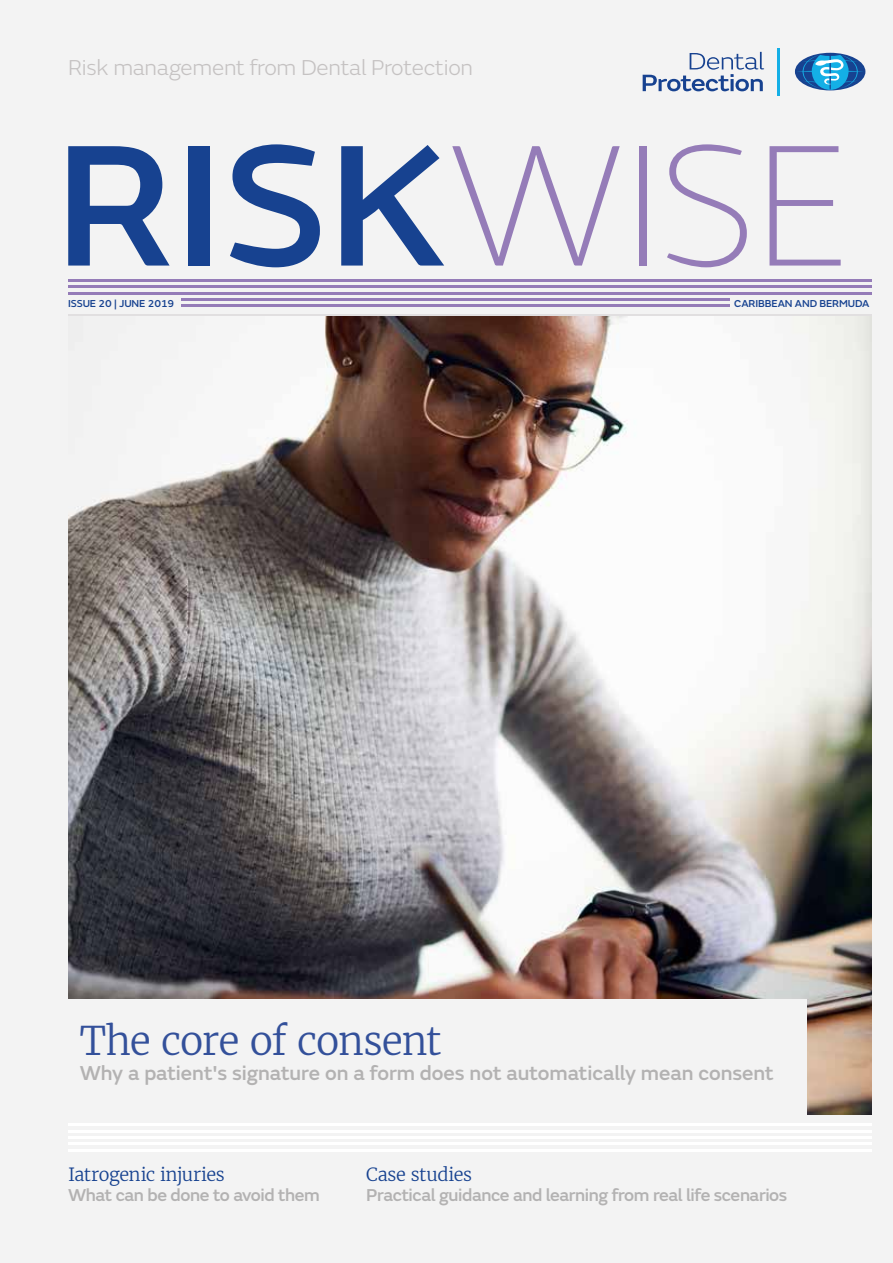
<style>
.page{position:relative;width:893px;height:1263px;background:#f3f3f3}
.page>*{position:absolute;margin:0;border:0;box-sizing:border-box;transform-origin:0 0}
.t1{font:500 180px "FS Emeric";color:#174290}
.t2{font:300 39px "Merriweather";letter-spacing:-.03em;color:#33509a}
.Subtitle{font:300 22.5px "FS Emeric";letter-spacing:-.01em;color:#c5c2c2}
.t3{font:500 21px "FS Emeric";letter-spacing:-.005em;color:#b3b2b2}
.t4{font:500 18px "FS Emeric";letter-spacing:-.025em;color:#b3b2b2}
.t5{font:300 18px "Merriweather";letter-spacing:-.02em;color:#174290}
.Subtitle-2{font:500 10.5px "FS Emeric";letter-spacing:-.01em;color:#174290}
.s1{font-weight:100;color:#957cb8}
</style>
<div class="page">
<img style="left:68px;top:316px;width:804px;height:799px">
<div style="left:60px;top:1000px;width:747px;height:115px;background:#f3f3f3"></div>
<hr style="left:68px;top:1123px;width:804px;height:3px;background:#fff">
<hr style="left:68px;top:1130px;width:804px;height:2px;background:#fff">
<hr style="left:68px;top:1136px;width:804px;height:3px;background:#fff">
<hr style="left:68px;top:1142px;width:804px;height:3px;background:#fff">
<hr style="left:68px;top:1149px;width:804px;height:3px;background:#fff">
<hr style="left:68px;top:279px;width:804px;height:3px;background:#957cb8">
<hr style="left:68px;top:285px;width:804px;height:3px;background:#957cb8">
<hr style="left:68px;top:292px;width:804px;height:3px;background:#957cb8">
<hr style="left:181px;top:298px;width:549px;height:3px;background:#957cb8">
<hr style="left:181px;top:304px;width:549px;height:3px;background:#957cb8">
<hr style="left:777px;top:48px;width:3px;height:48px;background:#14afe6">
<svg style="left:796px;top:53px;width:68px;height:37px"></svg>
<svg style="left:643px;top:52px;width:121px;height:39px"></svg>
<p class="Subtitle" style="left:68px;top:53px;width:406px">Risk management from Dental Protection</p>
<p class="t1" style="left:55px;top:71px;width:794px">RISK<span class="s1">WISE</span></p>
<p class="Subtitle-2" style="left:68px;top:295px;width:108px">ISSUE 20 | JUNE 2019</p>
<p class="Subtitle-2" style="left:734px;top:295px;width:137px">CARIBBEAN AND BERMUDA</p>
<p class="t2" style="left:80px;top:1014px;width:363px">The core of consent</p>
<p class="t3" style="left:80px;top:1057px;width:696px">Why a patient's signature on a form does not automatically mean consent</p>
<p class="t5" style="left:68px;top:1163px;width:158px">Iatrogenic injuries</p>
<p class="t4" style="left:68px;top:1181px;width:253px">What can be done to avoid them</p>
<p class="t5" style="left:366px;top:1163px;width:107px">Case studies</p>
<p class="t4" style="left:366px;top:1181px;width:422px">Practical guidance and learning from real life scenarios</p>
</div>
